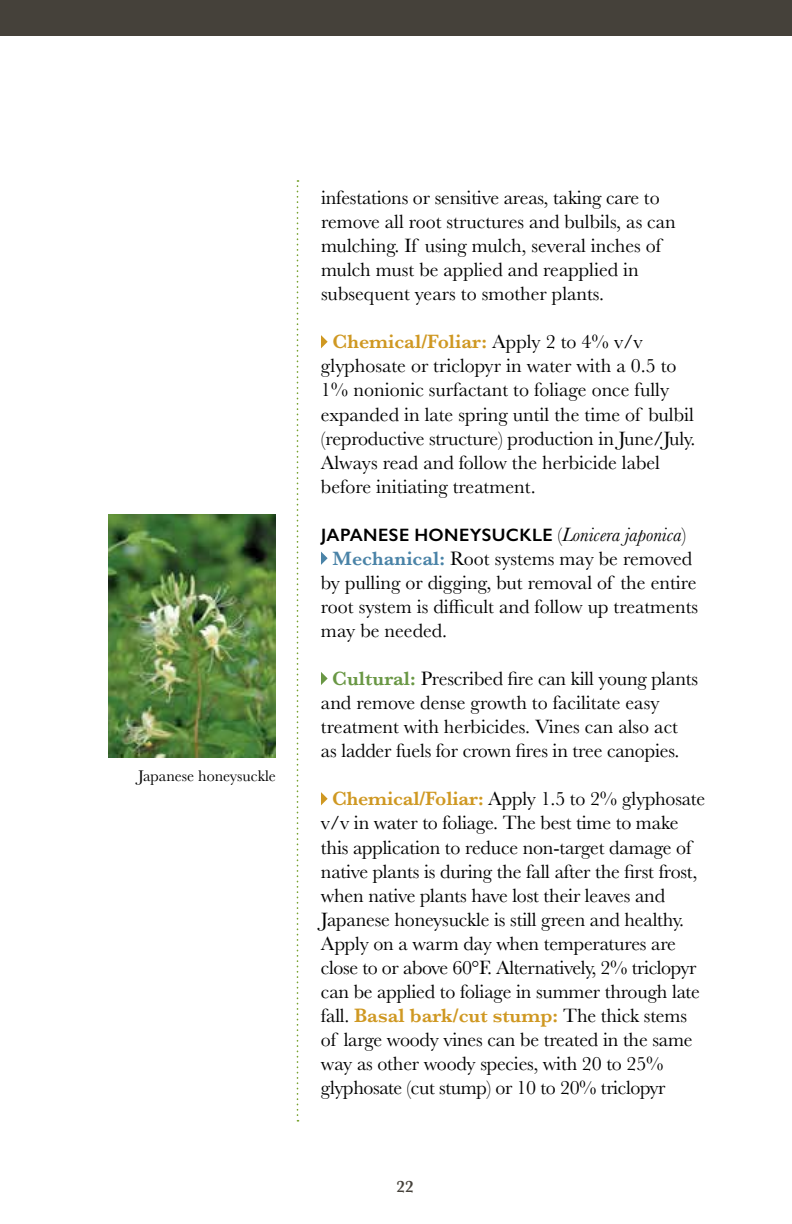
<style>
.page{position:relative;width:792px;height:1224px;background:#fff}
.page>*{position:absolute;margin:0;border:0;box-sizing:border-box;transform-origin:0 0}
.t1{font:20px/24px "Baskerville";letter-spacing:-.01em;color:#000}
.t2{font:600 18px "Gill Sans";letter-spacing:.02em;color:#000}
.t3{font:600 17px "Baskerville";color:#45413a}
.t4{font:16px "Baskerville";color:#000}
.s1{font-weight:600;color:#cf9822}
.s2{font-family:"Baskerville";font-weight:400;font-size:20px}
.s3{font-family:"Baskerville";font-weight:400;font-style:italic;font-size:20px}
.s4{font-weight:600;color:#4a83a7}
.s5{font-weight:600;color:#699744}
</style>
<div class="page">
<svg style="left:297px;top:180px;width:2px;height:942px"></svg>
<div style="left:0;top:0;width:792px;height:36px;background:#45413a"></div>
<img style="left:108px;top:514px;width:168px;height:244px">
<svg style="left:321px;top:335px;width:7px;height:13px"></svg>
<svg style="left:321px;top:552px;width:7px;height:13px"></svg>
<svg style="left:321px;top:672px;width:7px;height:13px"></svg>
<svg style="left:321px;top:792px;width:7px;height:13px"></svg>
<p class="t4" style="left:138px;top:766px;width:139px">Japanese honeysuckle</p>
<p class="t1" style="left:321px;top:186px;width:356px">infestations or sensitive areas, taking care to remove all root structures and bulbils, as can mulching. If using mulch, several inches of mulch must be applied and reapplied in subsequent years to smother plants.</p>
<p class="t1" style="left:321px;top:330px;width:376px;text-indent:12px"><span class="s1">Chemical/Foliar:</span> Apply 2 to 4% v/v glyphosate or triclopyr in water with a 0.5 to 1% nonionic surfactant to foliage once fully expanded in late spring until the time of bulbil (reproductive structure) production in June/July.<br>Always read and follow the herbicide label before initiating treatment.</p>
<p class="t2" style="left:321px;top:524px;width:367px">JAPANESE HONEYSUCKLE <span class="s2">(</span><span class="s3">Lonicera japonica</span><span class="s2">)</span></p>
<p class="t1" style="left:321px;top:547px;width:379px;text-indent:12px"><span class="s4">Mechanical:</span> Root systems may be removed by pulling or digging, but removal of the entire root system is difficult and follow up treatments may be needed.</p>
<p class="t1" style="left:321px;top:667px;width:379px;text-indent:11px"><span class="s5">Cultural:</span> Prescribed fire can kill young plants and remove dense growth to facilitate easy treatment with herbicides. Vines can also act as ladder fuels for crown fires in tree canopies.</p>
<p class="t1" style="left:321px;top:787px;width:386px;text-indent:11px"><span class="s1">Chemical/Foliar:</span> Apply 1.5 to 2% glyphosate v/v in water to foliage. The best time to make this application to reduce non-target damage of native plants is during the fall after the first frost, when native plants have lost their leaves and Japanese honeysuckle is still green and healthy.<br>Apply on a warm day when temperatures are close to or above 60°F. Alternatively, 2% triclopyr can be applied to foliage in summer through late fall. <span class="s1">Basal bark/cut stump:</span> The thick stems of large woody vines can be treated in the same way as other woody species, with 20 to 25% glyphosate (cut stump) or 10 to 20% triclopyr</p>
<p class="t3" style="left:396px;top:1175px;width:19px">22</p>
</div>
